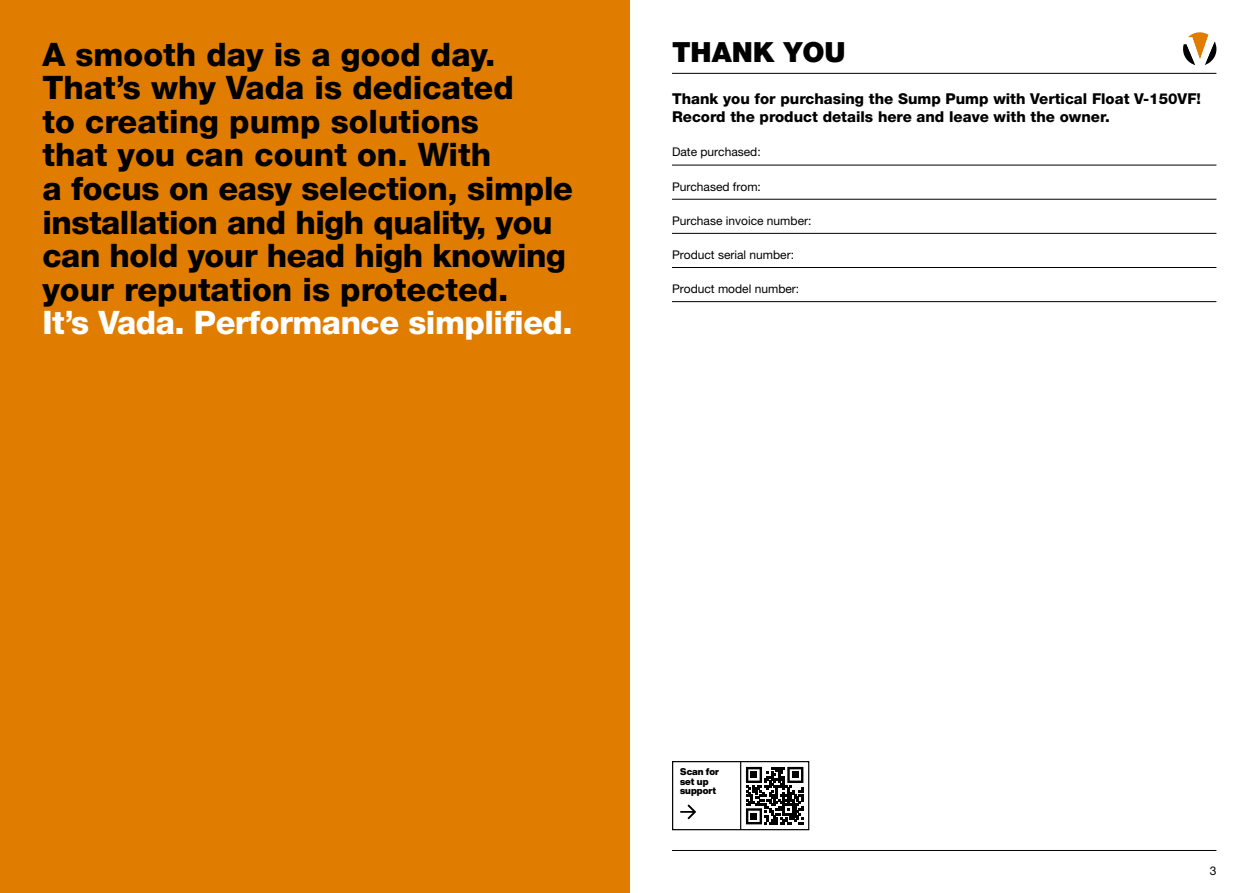
<style>
.page{position:relative;width:1259px;height:893px;background:#fff}
.page>*{position:absolute;margin:0;border:0;box-sizing:border-box;transform-origin:0 0}
.t1{font:800 32.4px/33.6px "Helvetica Neue LT Pro";letter-spacing:-.01em;color:#000}
.Heading{font:900 27.75px "Helvetica Neue LT Pro";color:#000}
.Intro{font:800 15px/18px "Helvetica Neue LT Pro";color:#000}
.Product_details{font:12px "Helvetica Neue LT Pro";color:#000}
.t2{font:900 9.6px/9.6px "Helvetica Now Display";color:#000}
.s1{color:#fff}
</style>
<div class="page">
<div style="left:0;top:0;width:629px;height:893px;background:#e07c00"></div>
<hr style="left:672px;top:73px;width:544px;height:1px;background:#000">
<hr style="left:672px;top:850px;width:544px;height:1px;background:#000">
<svg style="left:1183px;top:32px;width:33px;height:33px"></svg>
<hr style="left:672px;top:165px;width:544px;height:1px;background:#000">
<hr style="left:672px;top:199px;width:544px;height:1px;background:#000">
<hr style="left:672px;top:233px;width:544px;height:1px;background:#000">
<hr style="left:672px;top:267px;width:544px;height:1px;background:#000">
<hr style="left:672px;top:301px;width:544px;height:1px;background:#000">
<svg style="left:680px;top:804px;width:16px;height:15px"></svg>
<div style="left:672px;top:761px;width:137px;height:69px;border:1px solid #000"></div>
<hr style="left:740px;top:762px;width:1px;height:68px;background:#000">
<svg style="left:746px;top:767px;width:57px;height:57px"></svg>
<div style="left:750px;top:771px;width:7px;height:7px;background:#000"></div>
<div style="left:792px;top:771px;width:7px;height:7px;background:#000"></div>
<div style="left:750px;top:813px;width:7px;height:7px;background:#000"></div>
<p class="t1" style="left:43px;top:37px;width:532px">A smooth day is a good day.<br>That’s why Vada is dedicated<br>to creating pump solutions<br>that you can count on. With<br>a focus on easy selection, simple installation and high quality, you can hold your head high knowing your reputation is protected.<br><span class="s1">It’s Vada. Performance simplified.</span></p>
<p class="Heading" style="left:672px;top:36px;width:175px">THANK YOU</p>
<p class="Intro" style="left:672px;top:90px;width:530px">Thank you for purchasing the Sump Pump with Vertical Float V-150VF!<br>Record the product details here and leave with the owner.</p>
<p class="Product_details" style="left:672px;top:145px;width:90px">Date purchased:</p>
<p class="Product_details" style="left:672px;top:179px;width:90px">Purchased from:</p>
<p class="Product_details" style="left:672px;top:213px;width:141px">Purchase invoice number:</p>
<p class="Product_details" style="left:672px;top:247px;width:124px">Product serial number:</p>
<p class="Product_details" style="left:672px;top:281px;width:129px">Product model number:</p>
<p class="t2" style="left:680px;top:767px;width:41px">Scan for set up support</p>
<p class="Product_details" style="left:1209px;top:864px;width:8px">3</p>
</div>
